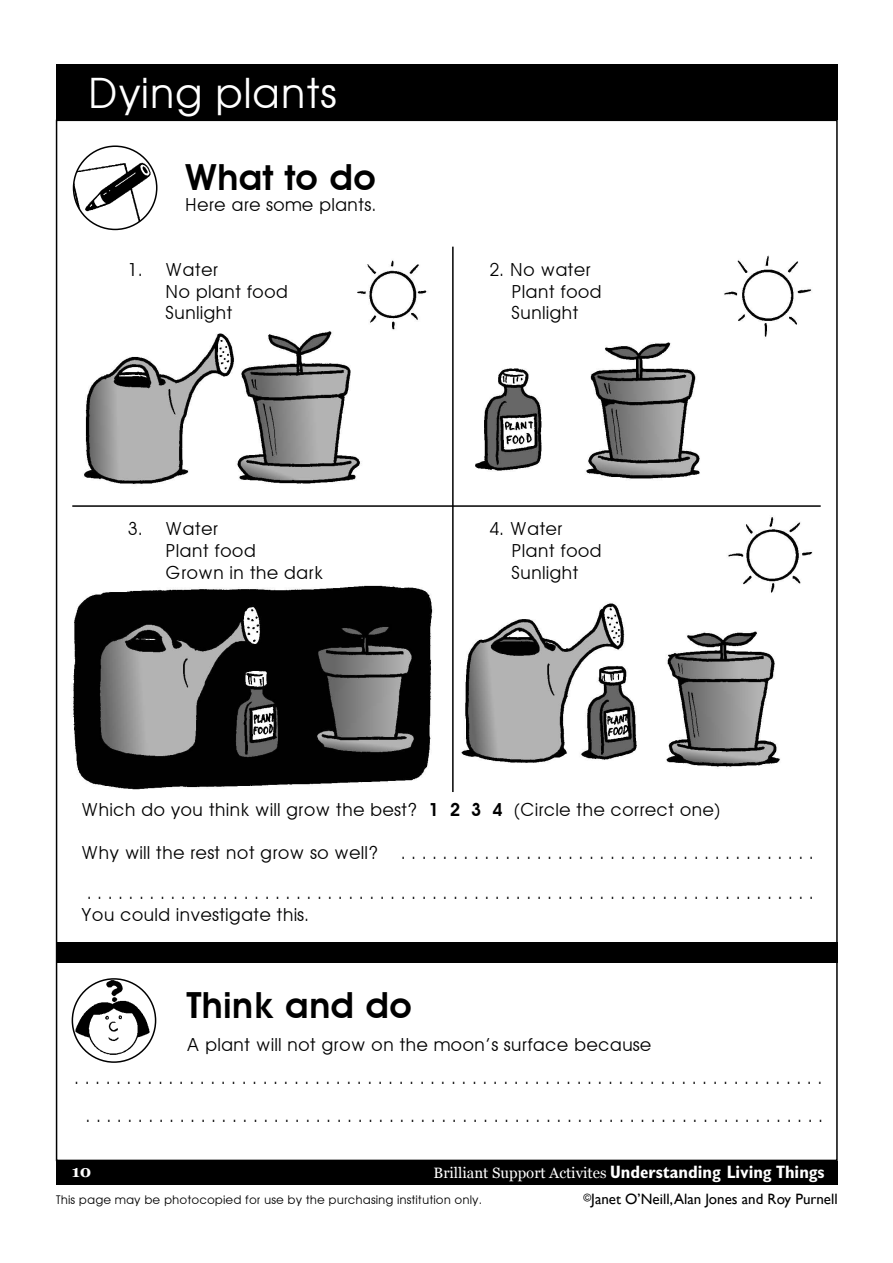
<style>
.page{position:relative;width:893px;height:1263px;background:#fff}
.page>*{position:absolute;margin:0;border:0;box-sizing:border-box;transform-origin:0 0}
.t1{font:42px "Avant Garde";color:#fff}
.t2{font:600 36px "Avant Garde";color:#000}
.t3{font:18px/39.6px "Avant Garde";color:#000;text-align:center}
.t4{font:700 16.5px "Georgia";color:#fff}
.t5{font:15px "Georgia";color:#fff}
.t6{font:15px "Gill Sans";color:#000}
.t7{font:12px "Avant Garde";color:#000}
.s1{font-weight:600}
.s2{font-family:"Gill Sans Std";font-weight:700;font-stretch:condensed;font-size:18px}
</style>
<div class="page">
<div style="left:56px;top:1161px;width:782px;height:23px;background:#000"></div>
<div style="left:56px;top:64px;width:782px;height:56px;background:#000"></div>
<img style="left:73px;top:255px;width:740px;height:535px">
<div style="left:57px;top:943px;width:781px;height:20px;background:#000"></div>
<img style="left:74px;top:161px;width:78px;height:68px">
<div style="left:73px;top:145px;width:84px;height:85px;border:2px solid #000;border-radius:50%"></div>
<svg style="left:72px;top:979px;width:84px;height:83px"></svg>
<img style="left:75px;top:980px;width:76px;height:75px">
<div style="left:72px;top:978px;width:84px;height:85px;border:2px solid #000;border-radius:50%"></div>
<hr style="left:72px;top:505px;width:749px;height:2px;background:#000">
<hr style="left:452px;top:247px;width:2px;height:545px;background:#000">
<h1 class="t1" style="left:87px;top:68px;width:251px">Dying plants</h1>
<h2 class="t2" style="left:185px;top:155px;width:193px">What to do</h2>
<p class="t3" style="left:185px;top:185px;width:193px">Here are some plants.</p>
<p class="t3" style="left:128px;top:250px;width:92px">1. Water</p>
<p class="t3" style="left:489px;top:250px;width:103px">2. No water</p>
<p class="t3" style="left:165px;top:271px;width:124px">No plant food</p>
<p class="t3" style="left:511px;top:271px;width:92px">Plant food</p>
<p class="t3" style="left:165px;top:293px;width:69px">Sunlight</p>
<p class="t3" style="left:511px;top:293px;width:69px">Sunlight</p>
<p class="t3" style="left:128px;top:509px;width:92px">3. Water</p>
<p class="t3" style="left:489px;top:509px;width:75px">4. Water</p>
<p class="t3" style="left:165px;top:531px;width:92px">Plant food</p>
<p class="t3" style="left:511px;top:531px;width:92px">Plant food</p>
<p class="t3" style="left:165px;top:552px;width:159px">Grown in the dark</p>
<p class="t3" style="left:511px;top:552px;width:69px">Sunlight</p>
<p class="t3" style="left:81px;top:790px;width:641px">Which do you think will grow the best? <span class="s1">1 2 3 4</span> (Circle the correct one)</p>
<p class="t3" style="left:81px;top:833px;width:734px">Why will the rest not grow so well? . . . . . . . . . . . . . . . . . . . . . . . . . . . . . . . . . . . . . . . . . . . . . . . . . . . . . . . . . . . . . . . . . . . . . . . . . . . . . . . . . . . . . . . . . . . . . . . . . . . . . . . . . . . . . .</p>
<p class="t3" style="left:81px;top:894px;width:229px">You could investigate this.</p>
<h2 class="t2" style="left:186px;top:984px;width:227px">Think and do</h2>
<p class="t3" style="left:74px;top:1028px;width:750px;line-height:33px;text-align:left;text-indent:112px">A plant will not grow on the moon’s surface because<br>. . . . . . . . . . . . . . . . . . . . . . . . . . . . . . . . . . . . . . . . . . . . . . . . . . . . . . . . . . . . . . . . . . . . . . . .</p>
<p class="t3" style="left:86px;top:1096px;width:739px">. . . . . . . . . . . . . . . . . . . . . . . . . . . . . . . . . . . . . . . . . . . . . . . . . . . . . . . . . . . . . . . . . . . . . . .</p>
<p class="t5" style="left:433px;top:1163px;width:393px">Brilliant Support Activites <span class="s2">Understanding Living Things</span></p>
<p class="t4" style="left:72px;top:1160px;width:21px">10</p>
<p class="t7" style="left:56px;top:1192px;width:428px">This page may be photocopied for use by the purchasing institution only.</p>
<p class="t6" style="left:583px;top:1190px;width:256px"><sup>©</sup>Janet O’Neill, Alan Jones and Roy Purnell</p>
</div>
